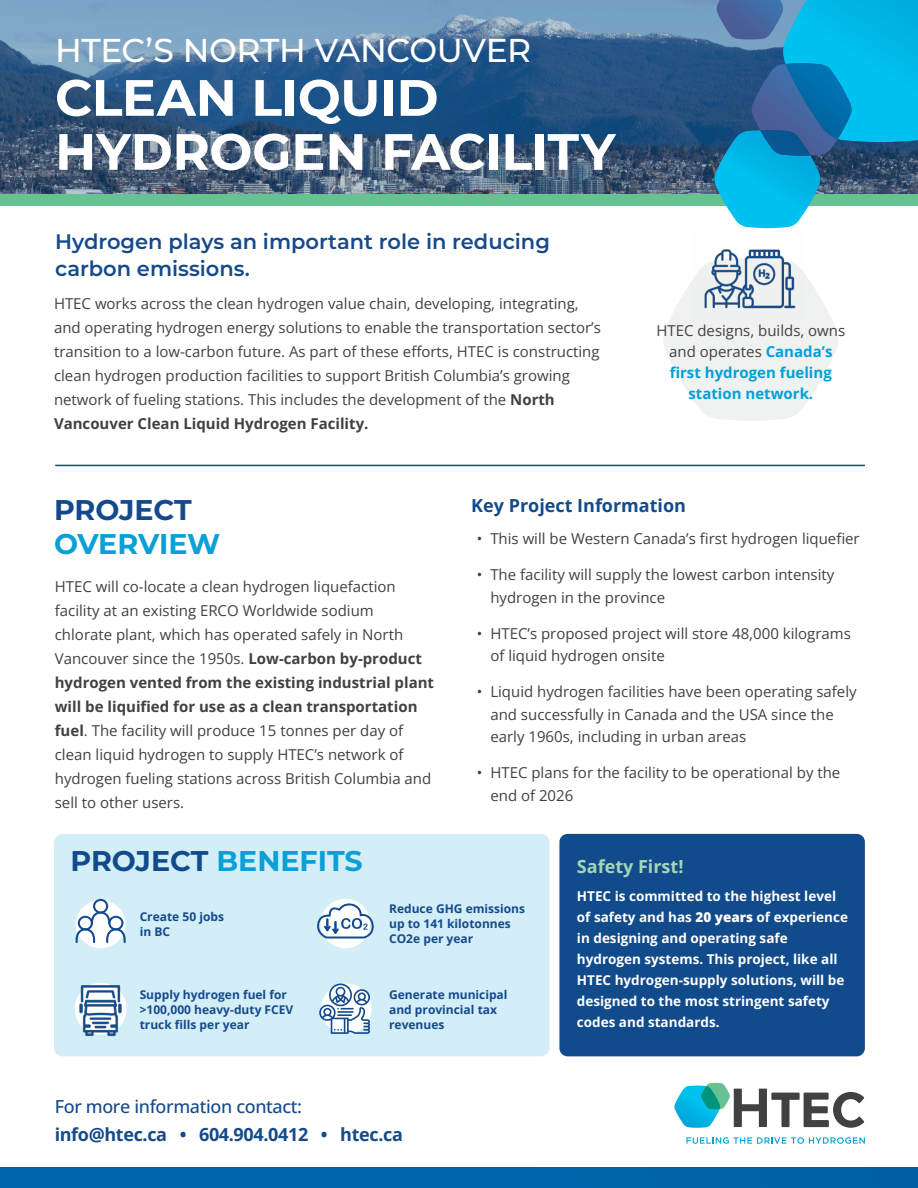
<style>
.page{position:relative;width:918px;height:1188px;background:#fff}
.page>*{position:absolute;margin:0;border:0;box-sizing:border-box;transform-origin:0 0}
.t1{font:700 51px/54px "Montserrat";letter-spacing:-.01em;color:#fff}
.t2{font:100 33px "Montserrat";letter-spacing:-.01em;color:#fff}
.t3{font:700 28.5px "Montserrat";color:#0aa0d7}
.t4{font:700 28.5px "Montserrat";letter-spacing:-.005em;color:#144a8c}
.t5{font:600 21px/27px "Montserrat";color:#154a8b}
.t6{font:700 18px "Open Sans";letter-spacing:-.02em;color:#154a8b}
.t7{font:500 18px "Open Sans";letter-spacing:-.02em;color:#154a8b}
.t8{font:700 18px "Open Sans";color:#124b8b}
.t9{font:700 18px "Open Sans";color:#a4d6b7}
.t10{font:15px/24px "Open Sans";color:#414042}
.t11{font:700 15px/21px "Open Sans";color:#00a1d7;text-align:center}
.t12{font:700 13.5px/21px "Open Sans";color:#fff}
.t13{font:700 12px/15px "Open Sans";color:#154a8b}
.s1{font-weight:700}
.s2{font-weight:400;color:#414042}
.s3{color:#124b8b}
.s4{font-weight:800}
</style>
<div class="page">
<div style="left:54px;top:834px;width:496px;height:222px;background:#d3eef7;border-radius:9px"></div>
<div style="left:559px;top:834px;width:306px;height:222px;background:#124b8b;border-radius:8px"></div>
<div style="left:0;top:1167px;width:918px;height:21px;background:#0066ab"></div>
<svg style="left:686px;top:1137px;width:179px;height:7px"></svg>
<svg style="left:674px;top:1083px;width:190px;height:45px"></svg>
<svg style="left:319px;top:984px;width:51px;height:50px"></svg>
<div style="left:321px;top:899px;width:49px;height:49px;background:#fff;border-radius:50%"></div>
<svg style="left:317px;top:903px;width:57px;height:35px"></svg>
<div style="left:76px;top:900px;width:50px;height:48px;background:#fff;border-radius:50%"></div>
<svg style="left:76px;top:899px;width:50px;height:44px"></svg>
<svg style="left:663px;top:272px;width:175px;height:149px"></svg>
<img style="left:692px;top:249px;width:111px;height:77px">
<hr style="left:55px;top:465px;width:810px;height:1px;background:#124b8b">
<svg style="left:0;top:0;width:714px;height:194px;background:#43698f"></svg>
<img style="left:74px;top:984px;width:53px;height:52px">
<div style="left:0;top:194px;width:918px;height:12px;background:#66c290"></div>
<svg style="left:714px;top:0;width:204px;height:228px;background:#2996bf"></svg>
<h2 class="t2" style="left:55px;top:28px;width:477px">HTEC’S NORTH VANCOUVER</h2>
<h1 class="t1" style="left:55px;top:68px;width:562px">CLEAN LIQUID<br>HYDROGEN FACILITY</h1>
<h3 class="t5" style="left:55px;top:228px;width:496px">Hydrogen plays an important role in reducing carbon emissions.</h3>
<p class="t10" style="left:54px;top:291px;width:548px">HTEC works across the clean hydrogen value chain, developing, integrating, and operating hydrogen energy solutions to enable the transportation sector’s transition to a low-carbon future. As part of these efforts, HTEC is constructing clean hydrogen production facilities to support British Columbia’s growing network of fueling stations. This includes the development of the <span class="s1">North Vancouver Clean Liquid Hydrogen Facility.</span></p>
<p class="t11" style="left:656px;top:319px;width:190px"><span class="s2">HTEC designs, builds, owns and operates</span> Canada’s first hydrogen fueling station network.</p>
<h3 class="t4" style="left:54px;top:489px;width:139px">PROJECT</h3>
<h3 class="t3" style="left:54px;top:524px;width:168px">OVERVIEW</h3>
<p class="t10" style="left:55px;top:575px;width:381px">HTEC will co-locate a clean hydrogen liquefaction facility at an existing ERCO Worldwide sodium chlorate plant, which has operated safely in North Vancouver since the 1950s. <span class="s1">Low-carbon by-product hydrogen vented from the existing industrial plant will be liquified for use as a clean transportation fuel</span>. The facility will produce 15 tonnes per day of clean liquid hydrogen to supply HTEC’s network of hydrogen fueling stations across British Columbia and sell to other users.</p>
<p class="t8" style="left:471px;top:493px;width:216px">Key Project Information</p>
<p class="t10" style="left:477px;top:526px;width:384px">• This will be Western Canada’s first hydrogen liquefier</p>
<p class="t10" style="left:490px;top:563px;width:346px;line-height:22.5px;text-indent:-14px">• The facility will supply the lowest carbon intensity hydrogen in the province</p>
<p class="t10" style="left:490px;top:622px;width:362px;line-height:22.5px;text-indent:-14px">• HTEC’s proposed project will store 48,000 kilograms of liquid hydrogen onsite</p>
<p class="t10" style="left:490px;top:680px;width:368px;line-height:22.5px;text-indent:-14px">• Liquid hydrogen facilities have been operating safely and successfully in Canada and the USA since the early 1960s, including in urban areas</p>
<p class="t10" style="left:490px;top:761px;width:352px;line-height:22.5px;text-indent:-14px">• HTEC plans for the facility to be operational by the end of 2026</p>
<h3 class="t3" style="left:70px;top:840px;width:294px"><span class="s3">PROJECT</span> BENEFITS</h3>
<p class="t13" style="left:140px;top:909px;width:86px">Create 50 jobs in BC</p>
<p class="t13" style="left:140px;top:986px;width:155px">Supply hydrogen fuel for &gt;100,000 heavy-duty FCEV truck fills per year</p>
<p class="t13" style="left:389px;top:901px;width:137px">Reduce GHG emissions up to 141 kilotonnes<br>CO2e per year</p>
<p class="t13" style="left:389px;top:986px;width:120px">Generate municipal and provincial tax revenues</p>
<p class="t7" style="left:55px;top:1094px;width:249px">For more information contact:</p>
<p class="t6" style="left:55px;top:1122px;width:350px">info@htec.ca • 604.904.0412 • htec.ca</p>
<p class="t9" style="left:577px;top:854px;width:108px">Safety First!</p>
<p class="t12" style="left:577px;top:885px;width:273px">HTEC is committed to the highest level of safety and has <span class="s4">20 years</span> of experience in designing and operating safe hydrogen systems. This project, like all HTEC hydrogen-supply solutions, will be designed to the most stringent safety codes and standards.</p>
</div>
